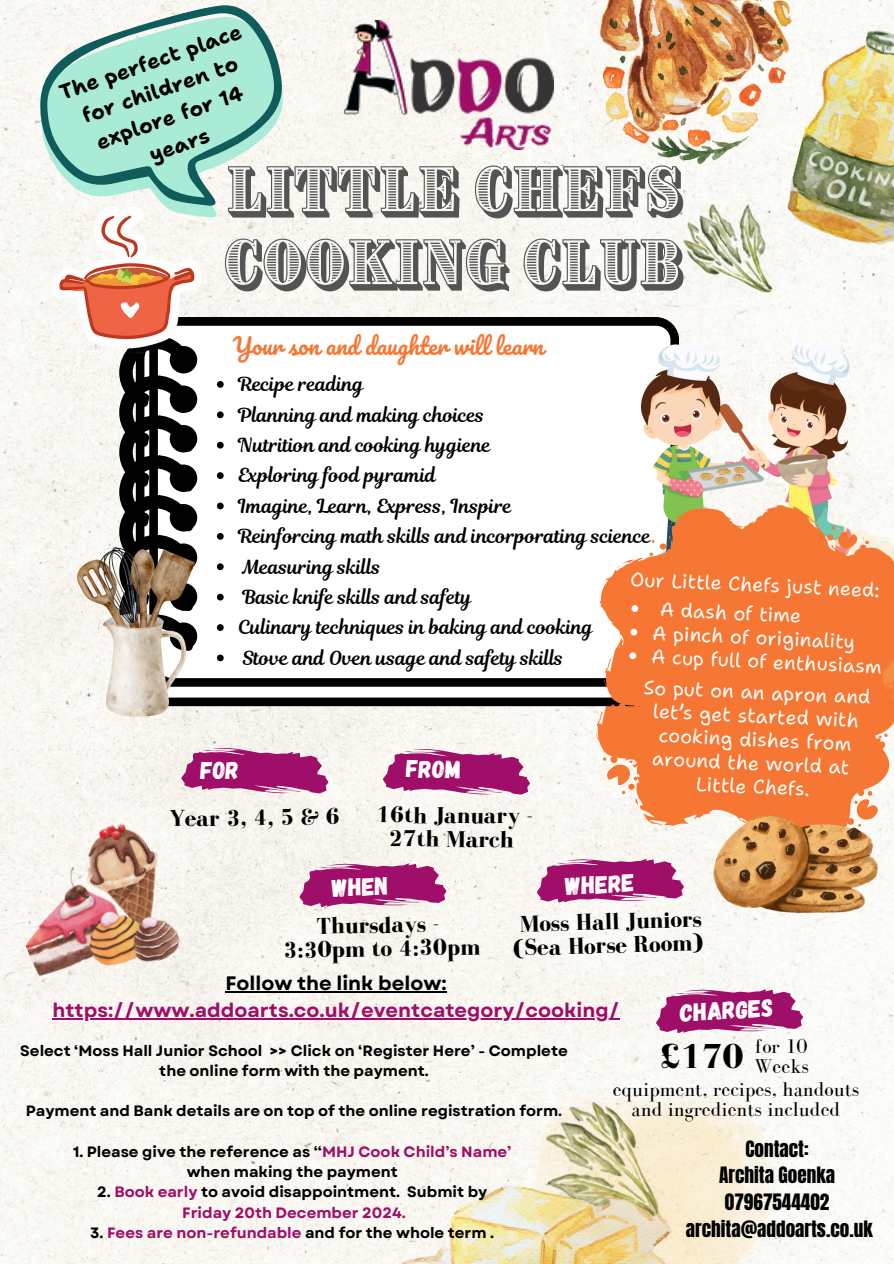
<style>
.page{position:relative;width:894px;height:1264px;background:#fff}
.page>*{position:absolute;margin:0;border:0;box-sizing:border-box;transform-origin:0 0}
.t1{font:53.7px "Brim Narrow Combined 2";letter-spacing:-.04em;color:#545454}
.t2{font:700 35.55px "Bodoni FLF";color:#000}
.t3{font:24.9px "Gagalin";color:#fff}
.t4{font:700 23.7px/23.7px "Bodoni FLF";color:#000;text-align:center}
.t5{font:700 23.55px/23.5px "Bodoni FLF";color:#000;text-align:center}
.t6{font:22.5px "Pacifico";color:#f57733}
.t7{font:700 21px/29.2px "Shantell Sans";color:#000;text-align:center}
.t8{font:20.55px/20.2px "Bodoni FLF";color:#000}
.t9{font:19.5px/23.5px "Shantell Sans";color:#fff;text-align:center}
.t10{font:700 19.5px "Garet";color:#9f0e68}
.t11{font:700 19.5px "Garet";color:#000}
.t12{font:19.2px "Magnolia Script";color:#000}
.t13{font:19.2px "Anton";color:#000}
.t14{font:700 15px/20.2px "Garet";color:#000;text-align:center}
.t15{font:700 15px "Garet";color:#9f0e68}
.s1{color:#9f0e68}
</style>
<div class="page">
<img style="left:0;top:0;width:893px;height:1263px">
<img style="left:779px;top:16px;width:114px;height:242px">
<img style="left:671px;top:182px;width:133px;height:131px">
<img style="left:381px;top:1172px;width:123px;height:91px">
<img style="left:345px;top:20px;width:208px;height:130px">
<hr style="left:225px;top:991px;width:221px;height:1px;background:#000">
<hr style="left:52px;top:1018px;width:567px;height:1px;background:#9f0e68">
<svg style="left:382px;top:745px;width:148px;height:54px"></svg>
<svg style="left:571px;top:706px;width:322px;height:152px;fill:#f8f6f2"></svg>
<svg style="left:846px;top:806px;width:32px;height:8px"></svg>
<svg style="left:299px;top:862px;width:147px;height:46px;background:#b74d8c"></svg>
<img style="left:504px;top:1068px;width:290px;height:195px">
<svg style="left:536px;top:857px;width:148px;height:46px"></svg>
<svg style="left:655px;top:988px;width:148px;height:46px"></svg>
<svg style="left:194px;top:686px;width:385px;height:20px"></svg>
<svg style="left:197px;top:317px;width:481px;height:369px"></svg>
<svg style="left:119px;top:354px;width:78px;height:342px"></svg>
<img style="left:641px;top:342px;width:210px;height:142px">
<img style="left:44px;top:253px;width:161px;height:101px">
<svg style="left:579px;top:484px;width:314px;height:322px;fill:#f57733"></svg>
<svg style="left:703px;top:506px;width:4px;height:3px"></svg>
<svg style="left:669px;top:521px;width:3px;height:8px"></svg>
<svg style="left:854px;top:733px;width:33px;height:41px"></svg>
<svg style="left:826px;top:526px;width:42px;height:26px"></svg>
<svg style="left:647px;top:540px;width:19px;height:17px"></svg>
<svg style="left:598px;top:702px;width:49px;height:105px"></svg>
<svg style="left:751px;top:772px;width:24px;height:17px"></svg>
<svg style="left:885px;top:680px;width:8px;height:16px"></svg>
<svg style="left:22px;top:5px;width:288px;height:248px;fill:#f9f8f2"></svg>
<svg style="left:21px;top:0;width:288px;height:241px"></svg>
<img style="left:574px;top:0;width:229px;height:169px">
<img style="left:77px;top:547px;width:117px;height:169px">
<img style="left:712px;top:814px;width:166px;height:105px">
<svg style="left:631px;top:593px;width:27px;height:19px"></svg>
<svg style="left:630px;top:628px;width:7px;height:7px"></svg>
<svg style="left:629px;top:652px;width:7px;height:7px"></svg>
<svg style="left:217px;top:381px;width:6px;height:7px"></svg>
<svg style="left:217px;top:411px;width:6px;height:7px"></svg>
<svg style="left:217px;top:442px;width:6px;height:6px"></svg>
<svg style="left:217px;top:472px;width:6px;height:7px"></svg>
<svg style="left:217px;top:502px;width:6px;height:7px"></svg>
<svg style="left:217px;top:533px;width:6px;height:6px"></svg>
<svg style="left:217px;top:563px;width:6px;height:7px"></svg>
<svg style="left:217px;top:593px;width:6px;height:7px"></svg>
<svg style="left:217px;top:624px;width:6px;height:7px"></svg>
<svg style="left:217px;top:654px;width:6px;height:7px"></svg>
<img style="left:0;top:814px;width:192px;height:188px">
<svg style="left:180px;top:744px;width:149px;height:54px;background:#c0679b"></svg>
<h4 class="t7" style="left:56px;top:79px;width:192px;rotate:-19deg">The perfect place for children to explore for 14 years</h4>
<p class="t1" style="left:227px;top:151px;width:460px">LITTLE CHEFS</p>
<p class="t1" style="left:224px;top:224px;width:463px">COOKING CLUB</p>
<p class="t6" style="left:233px;top:334px;width:312px">Your son and daughter will learn</p>
<p class="t12" style="left:238px;top:371px;width:127px">Recipe reading</p>
<p class="t12" style="left:238px;top:401px;width:248px">Planning and making choices</p>
<p class="t12" style="left:238px;top:431px;width:254px">Nutrition and cooking hygiene</p>
<p class="t12" style="left:238px;top:462px;width:199px">Exploring food pyramid</p>
<p class="t12" style="left:238px;top:492px;width:275px">Imagine, Learn, Express, Inspire</p>
<p class="t12" style="left:238px;top:523px;width:414px">Reinforcing math skills and incorporating science</p>
<p class="t12" style="left:242px;top:553px;width:140px">Measuring skills</p>
<p class="t12" style="left:242px;top:583px;width:231px">Basic knife skills and safety</p>
<p class="t12" style="left:238px;top:614px;width:356px">Culinary techniques in baking and cooking</p>
<p class="t12" style="left:242px;top:644px;width:322px">Stove and Oven usage and safety skills</p>
<p class="t9" style="left:630px;top:568px;width:251px;rotate:2deg">Our Little Chefs just need:</p>
<p class="t9" style="left:660px;top:598px;width:143px;rotate:2deg">A dash of tim e</p>
<p class="t9" style="left:652px;top:622px;width:204px;rotate:2deg">A pinch of originality</p>
<p class="t9" style="left:651px;top:645px;width:229px;rotate:2deg">A cup full of enthusiasm</p>
<p class="t3" style="left:406px;top:752px;width:56px;rotate:1deg">From</p>
<p class="t5" style="left:169px;top:807px;width:172px;rotate:-1deg">Year 3, 4, 5 &amp; 6</p>
<p class="t4" style="left:376px;top:801px;width:158px;rotate:1deg">16th January -<br>27th March</p>
<h5 class="t3" style="left:331px;top:872px;width:58px;rotate:-3deg">When</h5>
<h5 class="t9" style="left:644px;top:676px;width:228px;rotate:2deg">So put on an apron and let’s get started w ith cooking dishes from around the w orld at</h5>
<h4 class="t9" style="left:696px;top:772px;width:124px;rotate:2deg">Little Chefs.</h4>
<p class="t3" style="left:564px;top:870px;width:71px;rotate:-3deg">Where</p>
<p class="t5" style="left:283px;top:914px;width:198px;rotate:-1deg">Thursdays -<br>3:30pm to 4:30pm</p>
<p class="t4" style="left:512px;top:912px;width:191px;rotate:-2deg">Moss Hall Juniors (Sea Horse Room)</p>
<p class="t11" style="left:225px;top:969px;width:223px">Follow the link below:</p>
<h6 class="t10" style="left:52px;top:996px;width:568px">https://www.addoarts.co.uk/eventcategory/cooking/</h6>
<p class="t14" style="left:20px;top:1040px;width:548px">Select ‘Moss Hall Junior School &gt;&gt; Click on ‘Register Here’ - Complete the online form with the payment.</p>
<p class="t14" style="left:26px;top:1101px;width:537px">Payment and Bank details are on top of the online registration form.</p>
<h2 class="t14" style="left:73px;top:1141px;width:440px">1. Please give the reference as ‘‘<span class="s1">MHJ Cook Child’s Name’</span></h2>
<p class="t14" style="left:187px;top:1161px;width:212px">when making the payment</p>
<p class="t14" style="left:97px;top:1182px;width:391px">2. <span class="s1">Book early</span> to avoid disappointment. Submit by</p>
<h1 class="t15" style="left:182px;top:1201px;width:225px">Friday 20th December 2024.</h1>
<p class="t14" style="left:90px;top:1222px;width:405px">3. <span class="s1">Fees are non-refundable</span> and for the whole term .</p>
<h5 class="t3" style="left:679px;top:996px;width:95px;rotate:-3deg">Charges</h5>
<p class="t2" style="left:660px;top:1036px;width:85px">£170</p>
<p class="t8" style="left:753px;top:1036px;width:56px">for 10<br>Weeks</p>
<p class="t8" style="left:612px;top:1079px;width:248px;text-align:center">equipment, recipes, handouts and ingredients included</p>
<h5 class="t13" style="left:745px;top:1134px;width:65px">Contact:</h5>
<h4 class="t13" style="left:719px;top:1161px;width:117px">Archita Goenka</h4>
<h4 class="t13" style="left:724px;top:1188px;width:106px">07967544402</h4>
<p class="t13" style="left:685px;top:1214px;width:188px">archita@addoarts.co.uk</p>
</div>
